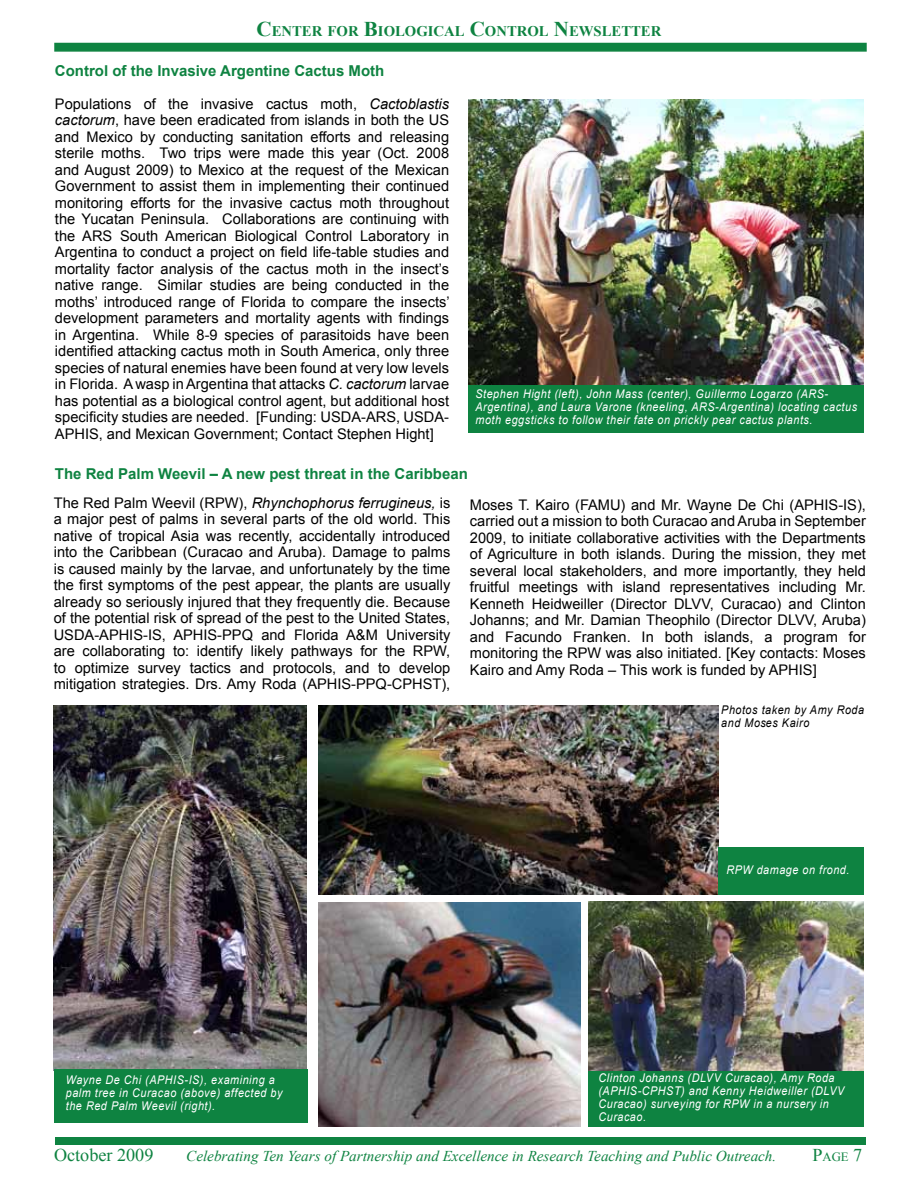
<style>
.page{position:relative;width:918px;height:1188px;background:#fff}
.page>*{position:absolute;margin:0;border:0;box-sizing:border-box;transform-origin:0 0}
.t1{font:18px "Times New Roman";color:#0e8341}
.t2{font:700 15px "Arial";color:#0e8341}
.t3{font:italic 15px "Times New Roman";color:#0e8341}
.t4{font:14.7px/16.5px "Arial";color:#000;text-align:justify}
.t5{font:700 14.7px "Times New Roman";color:#0e8341}
.t6{font:12.6px "Times New Roman";color:#0e8341}
.t7{font:italic 12px/12.9px "Arial";letter-spacing:.05em;color:#fff;scale:.9 1}
.t8{font:italic 12px/12.9px "Arial";letter-spacing:.05em;color:#000;scale:.9 1}
.s1{font-size:21px}
.s2{font-style:italic}
.s3{font-style:inherit}
.s4{font-size:18px}
</style>
<div class="page">
<div style="left:54px;top:43px;width:813px;height:9px;background:#0e8341;border:2px solid #0e8341"></div>
<div style="left:55px;top:1137px;width:811px;height:7px;background:#0e8341"></div>
<img style="left:468px;top:99px;width:396px;height:286px">
<div style="left:468px;top:385px;width:396px;height:48px;background:#0e8341"></div>
<img style="left:54px;top:705px;width:253px;height:365px">
<img style="left:319px;top:705px;width:399px;height:190px">
<img style="left:319px;top:902px;width:262px;height:224px">
<div style="left:589px;top:1070px;width:275px;height:56px;background:#0e8341"></div>
<div style="left:54px;top:1070px;width:253px;height:53px;background:#0e8341"></div>
<div style="left:718px;top:847px;width:146px;height:48px;background:#0e8341"></div>
<img style="left:589px;top:902px;width:275px;height:168px">
<p class="t5" style="left:257px;top:21px;width:406px"><span class="s1">C</span>ENTER FOR <span class="s1">B</span>IOLOGICAL <span class="s1">C</span>ONTROL <span class="s1">N</span>EWSLETTER</p>
<p class="t2" style="left:55px;top:61px;width:331px">Control of the Invasive Argentine Cactus Moth</p>
<p class="t4" style="left:55px;top:95px;width:396px">Populations of the invasive cactus moth, <span class="s2">Cactoblastis cactorum</span>, have been eradicated from islands in both the US and Mexico by conducting sanitation efforts and releasing sterile moths. Two trips were made this year (Oct. 2008 and August 2009) to Mexico at the request of the Mexican Government to assist them in implementing their continued monitoring efforts for the invasive cactus moth throughout the Yucatan Peninsula. Collaborations are continuing with the ARS South American Biological Control Laboratory in Argentina to conduct a project on field life-table studies and mortality factor analysis of the cactus moth in the insect’s native range. Similar studies are being conducted in the moths’ introduced range of Florida to compare the insects’ development parameters and mortality agents with findings in Argentina. While 8-9 species of parasitoids have been identified attacking cactus moth in South America, only three species of natural enemies have been found at very low levels in Florida. A wasp in Argentina that attacks <span class="s2">C. cactorum</span> larvae has potential as a biological control agent, but additional host specificity studies are needed. [Funding: USDA-ARS, USDA-APHIS, and Mexican Government; Contact Stephen Hight]</p>
<p class="t7" style="left:476px;top:388px;width:426px">Stephen Hight (left), John Mass (center), Guillermo Logarzo (ARS-<br>Argentina), and Laura Varone (kneeling, ARS-Argentina) locating cactus moth eggsticks to follow their fate on prickly pear cactus plants.</p>
<p class="t2" style="left:55px;top:464px;width:414px">The Red Palm Weevil – A new pest threat in the Caribbean</p>
<p class="t4" style="left:54px;top:495px;width:398px">The Red Palm Weevil (RPW), <span class="s2">Rhynchophorus ferrugineus,</span> is a major pest of palms in several parts of the old world. This native of tropical Asia was recently, accidentally introduced into the Caribbean (Curacao and Aruba). Damage to palms is caused mainly by the larvae, and unfortunately by the time the first symptoms of the pest appear, the plants are usually already so seriously injured that they frequently die. Because of the potential risk of spread of the pest to the United States, USDA-APHIS-IS, APHIS-PPQ and Florida A&amp;M University are collaborating to: identify likely pathways for the RPW, to optimize survey tactics and protocols, and to develop mitigation strategies. Drs. Amy Roda (APHIS-PPQ-CPHST),</p>
<p class="t4" style="left:470px;top:497px;width:398px">Moses T. Kairo (FAMU) and Mr. Wayne De Chi (APHIS-IS), carried out a mission to both Curacao and Aruba in September 2009, to initiate collaborative activities with the Departments of Agriculture in both islands. During the mission, they met several local stakeholders, and more importantly, they held fruitful meetings with island representatives including Mr.<br>Kenneth Heidweiller (Director DLVV, Curacao) and Clinton Johanns; and Mr. Damian Theophilo (Director DLVV, Aruba) and Facundo Franken. In both islands, a program for monitoring the RPW was also initiated. [Key contacts: Moses Kairo and Amy Roda – This work is funded by APHIS]</p>
<p class="t8" style="left:721px;top:703px;width:160px">Photos taken by Amy Roda and Mo<span class="s3">se</span>s Kairo</p>
<p class="t7" style="left:66px;top:1074px;width:242px">Wayne De Chi (APHIS-IS), examining a palm tree in Curacao (above) affected by the Red Palm Weevil (right).</p>
<p class="t7" style="left:726px;top:863px;width:138px">RPW damage on frond.</p>
<p class="t7" style="left:598px;top:1071px;width:275px">Clinton Johanns (DLVV Curacao), Amy Roda (APHIS-CPHST) and Kenny Heidweiller (DLVV Curacao) surveying for RPW in a nursery in Curacao.</p>
<p class="t1" style="left:54px;top:1143px;width:101px">October <span class="s3">2009</span></p>
<p class="t6" style="left:812px;top:1148px;width:51px"><span class="s4">P</span>age <span class="s4">7</span></p>
<p class="t3" style="left:186px;top:1145px;width:592px">Celebrating Ten Years of Partnership and Excellence in Research Teaching and Public Outreach.</p>
</div>
